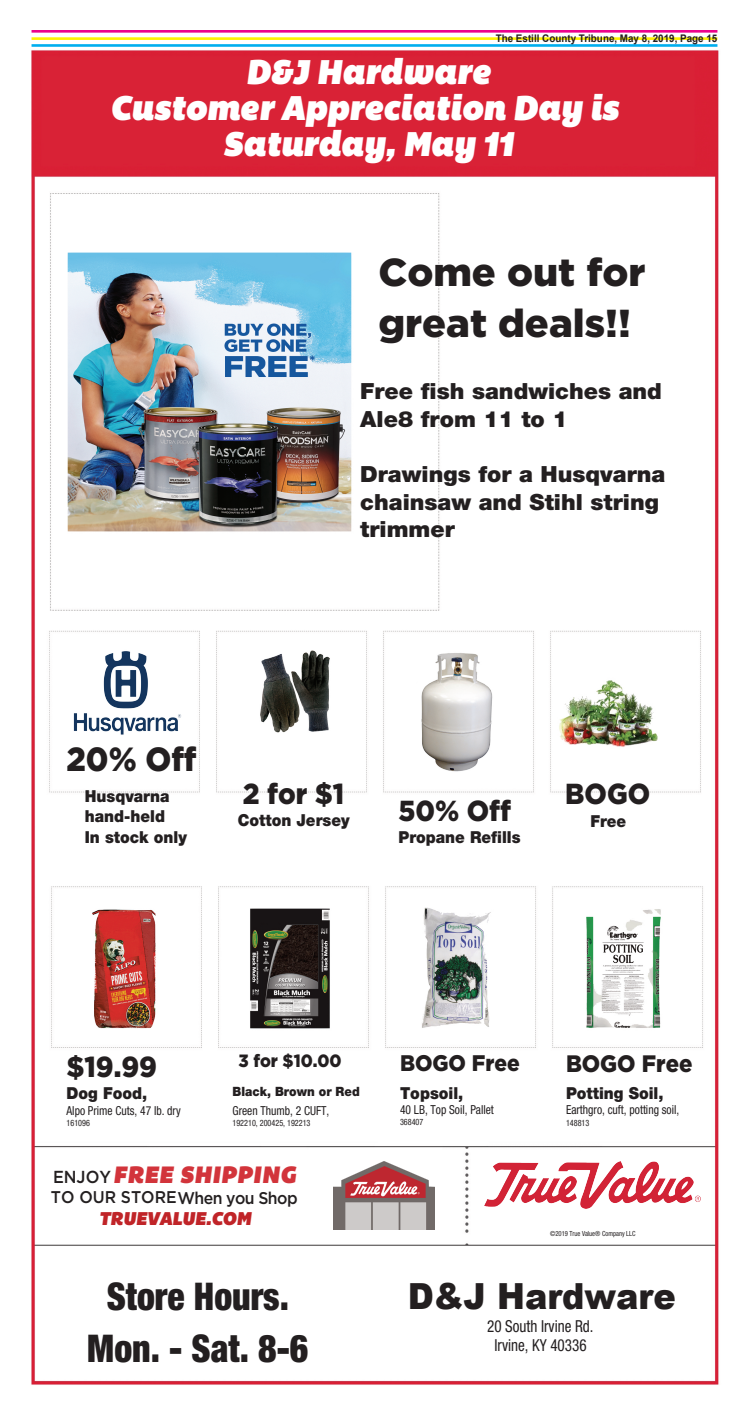
<style>
.page{position:relative;width:749px;height:1418px;background:#fff}
.page>*{position:absolute;margin:0;border:0;box-sizing:border-box;transform-origin:0 0}
.t1{font:900 38.94px/51.1px "Gotham";color:#231f20}
.t2{font:900 condensed 38.24px/51.8px "Helvetica Neue LT Std";color:#231f20;text-align:center;scale:.93 1}
.t3{font:900 35.96px "Arial";color:#231f20;scale:.93 1}
.t4{font:italic 35.35px/36px "Bemio";color:#fff;text-align:center;scale:.93 1}
.t5{font:900 33.43px "Gotham";color:#231f20;scale:.93 1}
.t6{font:900 28.96px "Gotham";color:#231f20;scale:.93 1}
.t7{font:italic 24.41px "Bemio";letter-spacing:.03em;color:#d2343b;scale:.93 1}
.t8{font:900 23.8px "Gotham";color:#231f20;scale:.93 1}
.t9{font:900 22.49px "Gotham";color:#231f20;scale:.93 1}
.t10{font:900 22.22px/27.7px "Helvetica Neue LT Std";color:#231f20}
.t11{font:italic 18.99px "Bemio";color:#c02428;scale:.93 1}
.t12{font:900 17.76px "Gotham";color:#231f20;scale:.93 1}
.t13{font:500 16.97px "Gotham";letter-spacing:-.02em;color:#231f20;scale:.93 1}
.t14{font:900 16.54px/20.6px "Helvetica Neue LT Std";color:#231f20;scale:.93 1}
.t15{font:condensed 16.54px/19.1px "Helvetica Neue LT Std";color:#231f20;text-align:center;scale:.91 1}
.t16{font:900 12.78px "Helvetica Neue LT Std";color:#231f20;scale:.93 1}
.t17{font:condensed 12.42px "Helvetica Neue LT Std";color:#231f20;scale:.93 1}
.t18{font:700 10.5px "Arial";color:#231f20;scale:.94 1}
.t19{font:condensed 8.75px "Helvetica Neue LT Std";color:#231f20;scale:.93 1}
.t20{font:condensed 7px "Helvetica Neue LT Std";color:#231f20;scale:.93 1}
.s1{font-family:"Gotham";font-weight:500;font-style:normal;font-size:17.32px;color:#231f20}
</style>
<div class="page">
<hr style="left:31px;top:30px;width:686px;height:3px;background:#ed028c">
<hr style="left:31px;top:37px;width:686px;height:3px;background:#fff101">
<hr style="left:31px;top:44px;width:686px;height:3px;background:#00aeef">
<img style="left:31px;top:50px;width:688px;height:1335px">
<img style="left:65px;top:649px;width:124px;height:88px">
<img style="left:62px;top:246px;width:295px;height:291px">
<img style="left:255px;top:645px;width:79px;height:92px">
<img style="left:388px;top:640px;width:135px;height:144px">
<img style="left:545px;top:668px;width:125px;height:92px">
<img style="left:85px;top:901px;width:78px;height:134px">
<img style="left:243px;top:901px;width:93px;height:135px">
<img style="left:414px;top:900px;width:86px;height:135px">
<img style="left:579px;top:901px;width:88px;height:134px">
<img style="left:484px;top:1162px;width:216px;height:46px">
<img style="left:333px;top:1161px;width:101px;height:68px">
<p class="t18" style="left:495px;top:30px;width:237px">The Estill County Tribune, May 8, 2019, Page 15</p>
<p class="t4" style="left:110px;top:54px;width:548px">D&amp;J Hardware<br>Customer Appreciation Day is<br>Saturday, May 11</p>
<p class="t1" style="left:378px;top:246px;width:268px">Come out for great deals!!</p>
<p class="t10" style="left:360px;top:377px;width:303px">Free fish sandwiches and<br>Ale8 from 11 to 1</p>
<p class="t10" style="left:360px;top:460px;width:306px">Drawings for a Husqvarna chainsaw and Stihl string trimmer</p>
<p class="t5" style="left:66px;top:736px;width:141px">20% Off</p>
<p class="t14" style="left:85px;top:785px;width:111px">Husqvarna hand-held<br>In stock only</p>
<p class="t6" style="left:243px;top:773px;width:110px">2 for $1</p>
<p class="t14" style="left:237px;top:809px;width:122px">Cotton Jersey</p>
<p class="t6" style="left:398px;top:790px;width:122px">50% Off</p>
<p class="t14" style="left:398px;top:827px;width:133px">Propane Refills</p>
<p class="t6" style="left:565px;top:774px;width:93px">BOGO</p>
<p class="t14" style="left:590px;top:810px;width:40px">Free</p>
<p class="t6" style="left:66px;top:1046px;width:99px">$19.99</p>
<p class="t14" style="left:66px;top:1083px;width:88px">Dog Food,</p>
<p class="t17" style="left:66px;top:1103px;width:124px">Alpo Prime Cuts, 47 lb. dry</p>
<p class="t19" style="left:66px;top:1117px;width:27px">161096</p>
<p class="t12" style="left:238px;top:1049px;width:112px">3 for $10.00</p>
<p class="t16" style="left:232px;top:1084px;width:138px">Black, Brown or Red</p>
<p class="t17" style="left:232px;top:1103px;width:106px">Green Thumb, 2 CUFT,</p>
<p class="t19" style="left:232px;top:1118px;width:85px">192210, 200425, 192213</p>
<p class="t9" style="left:400px;top:1047px;width:130px">BOGO Free</p>
<p class="t14" style="left:400px;top:1082px;width:70px">Topsoil,</p>
<p class="t17" style="left:400px;top:1102px;width:102px">40 LB, Top Soil, Pallet</p>
<p class="t19" style="left:400px;top:1117px;width:27px">368407</p>
<p class="t8" style="left:565px;top:1047px;width:137px">BOGO Free</p>
<p class="t14" style="left:565px;top:1083px;width:106px">Potting Soil,</p>
<p class="t17" style="left:565px;top:1102px;width:123px">Earthgro, cuft, potting soil,</p>
<p class="t19" style="left:565px;top:1117px;width:27px">148813</p>
<p class="t7" style="left:53px;top:1155px;width:262px"><span class="s1">ENJOY</span>FREE SHIPPING</p>
<p class="t13" style="left:51px;top:1187px;width:266px">TO OUR STOREWhen you Shop</p>
<p class="t11" style="left:99px;top:1203px;width:165px">TRUEVALUE.COM</p>
<p class="t2" style="left:87px;top:1270px;width:239px">Store Hours.<br>Mon. - Sat. 8-6</p>
<p class="t20" style="left:550px;top:1229px;width:93px">©2019 True Value® Company LLC</p>
<p class="t3" style="left:407px;top:1269px;width:290px">D&amp;J Hardware</p>
<p class="t15" style="left:487px;top:1316px;width:118px">20 South Irvine Rd.<br>Irvine, KY 40336</p>
</div>
